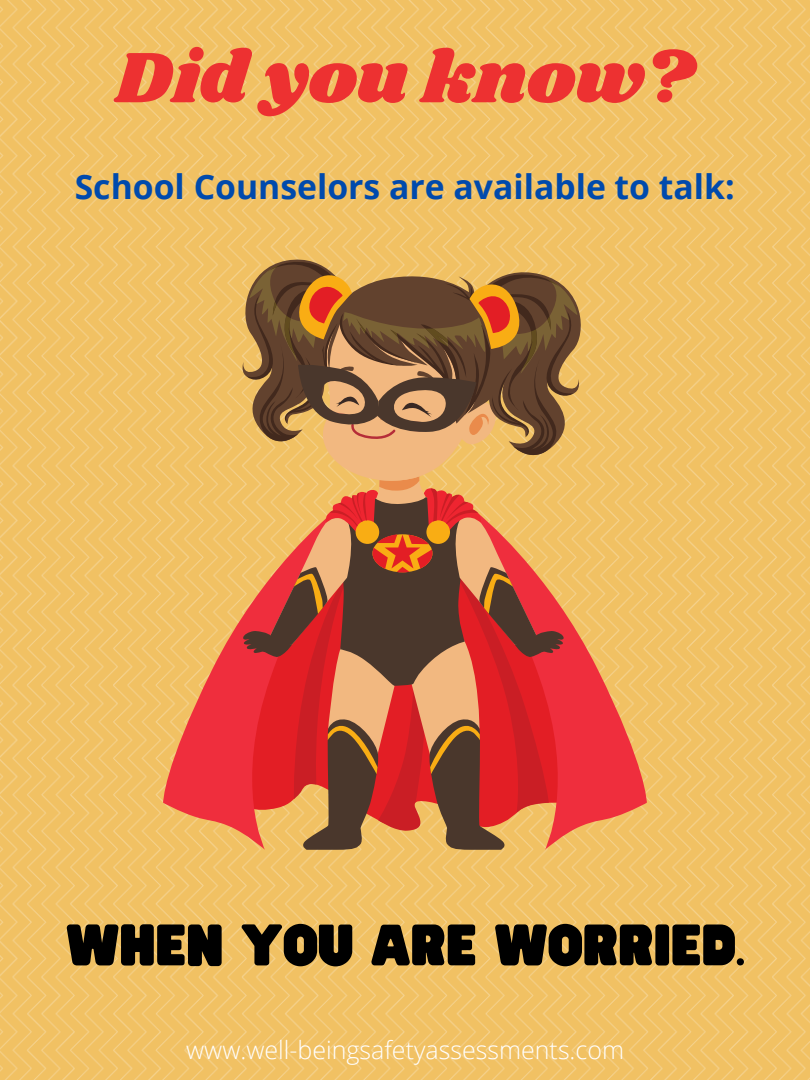
<style>
.page{position:relative;width:810px;height:1080px;background:#fff}
.page>*{position:absolute;margin:0;border:0;box-sizing:border-box;transform-origin:0 0}
.t1{font:73.88px "Shrikhand";color:#ed3131}
.t2{font:51.25px "Hitand Run";color:#000}
.t3{font:700 33.75px "Open Sans";color:#004aad}
.t4{font:300 25px "Open Sans";color:#fff}
</style>
<div class="page">
<img style="left:0;top:0;width:810px;height:1080px">
<svg style="left:587px;top:514px;width:60px;height:336px;background:#f0935a"></svg>
<svg style="left:163px;top:514px;width:75px;height:336px;background:#f08f58"></svg>
<svg style="left:238px;top:253px;width:349px;height:597px;background:#b96a45"></svg>
<h1 class="t1" style="left:116px;top:26px;width:580px">Did you know?</h1>
<p class="t3" style="left:75px;top:163px;width:662px">School Counselors are available to talk:</p>
<h2 class="t2" style="left:66px;top:917px;width:680px">WHEN YOU ARE WORRIED.</h2>
<p class="t4" style="left:186px;top:1032px;width:439px">www.well-beingsafetyassessments.com</p>
</div>
